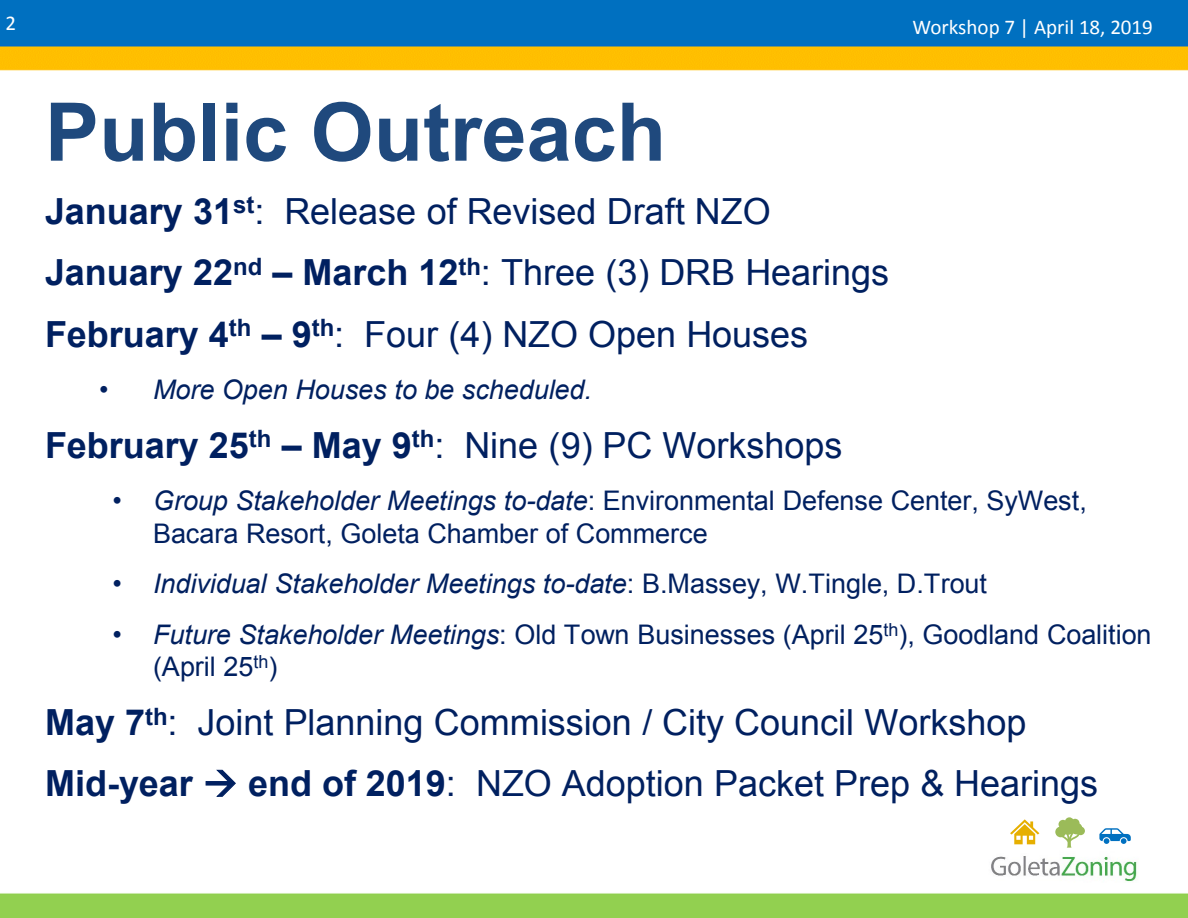
<style>
.page{position:relative;width:1188px;height:918px;background:#fff}
.page>*{position:absolute;margin:0;border:0;box-sizing:border-box;transform-origin:0 0}
.t1{font:700 81px "Arial";color:#1f497d}
.t2{font:36px "Arial";color:#002060}
.t3{font:27px/32.4px "Arial";color:#002060}
.t4{font:italic 27px "Arial";letter-spacing:-.005em;color:#002060}
.t5{font:21px "Calibri";letter-spacing:-.005em;color:#fff}
.s1{font-weight:700}
.s2{font-style:normal}
.s3{font-style:italic}
</style>
<div class="page">
<img style="left:0;top:0;width:1188px;height:918px">
<svg style="left:1010px;top:819px;width:29px;height:25px"></svg>
<svg style="left:1099px;top:828px;width:32px;height:16px"></svg>
<svg style="left:1055px;top:817px;width:30px;height:31px"></svg>
<img style="left:965px;top:849px;width:210px;height:34px">
<p class="t5" style="left:5px;top:10px;width:12px">2</p>
<p class="t5" style="left:913px;top:13px;width:242px">Workshop 7 | April 18, 2019</p>
<h2 class="t1" style="left:45px;top:78px;width:623px">Public Outreach</h2>
<p class="t2" style="left:45px;top:188px;width:727px"><span class="s1">January 31</span><sup>st</sup>: Release of Revised Draft NZO</p>
<p class="t2" style="left:45px;top:249px;width:846px"><span class="s1">January 22</span><sup>nd</sup> <span class="s1">– March 12</span><sup>th</sup>: Three (3) DRB Hearings</p>
<p class="t2" style="left:45px;top:310px;width:765px"><span class="s1">February 4</span><sup>th</sup> <span class="s1">– 9</span><sup>th</sup>: Four (4) NZO Open Houses</p>
<p class="t4" style="left:99px;top:372px;width:495px"><span class="s2">•</span> More Open Houses to be scheduled.</p>
<p class="t2" style="left:45px;top:422px;width:799px"><span class="s1">February 25</span><sup>th</sup> <span class="s1">– May 9</span><sup>th</sup>: Nine (9) PC Workshops</p>
<p class="t3" style="left:153px;top:485px;width:936px;text-indent:-40px">• <span class="s3">Group Stakeholder Meetings to-date</span>: Environmental Defense Center, SyWest,<br>Bacara Resort, Goleta Chamber of Commerce</p>
<p class="t4" style="left:112px;top:566px;width:876px"><span class="s2">•</span> Individual Stakeholder Meetings to-date<span class="s2">: B.Massey, W.Tingle, D.Trout</span></p>
<p class="t3" style="left:153px;top:618px;width:1000px;text-indent:-41px">• <span class="s3">Future Stakeholder Meetings</span>: Old Town Businesses (April 25<sup>th</sup>), Goodland Coalition (April 25<sup>th</sup>)</p>
<p class="t2" style="left:45px;top:699px;width:983px"><span class="s1">May 7</span><sup>th</sup>: Joint Planning Commission / City Council Workshop</p>
<p class="t2" style="left:45px;top:760px;width:1055px"><span class="s1">Mid-year</span> → <span class="s1">end of 2019</span>: NZO Adoption Packet Prep &amp; Hearings</p>
</div>
